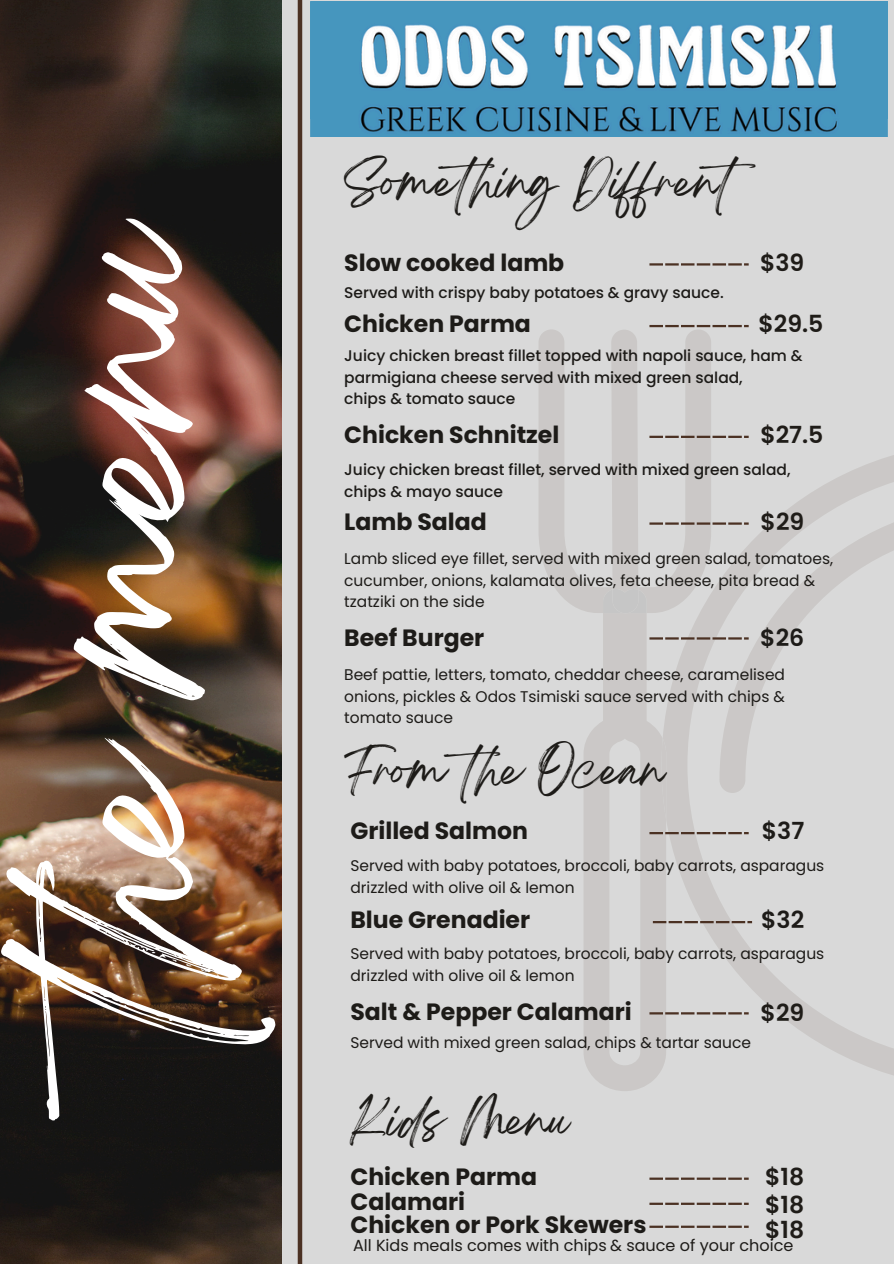
<style>
.page{position:relative;width:894px;height:1264px;background:#fff}
.page>*{position:absolute;margin:0;border:0;box-sizing:border-box;transform-origin:0 0}
.t1{font:184.95px "Breathing";color:#fff}
.t2{font:40.05px "Breathing";color:#1d1b18}
.t3{font:700 23.55px "Poppins";color:#1d1b18}
.t4{font:600 23.55px "Poppins";color:#1f1c18}
.t5{font:600 23.55px "Poppins";color:#1d1b18}
.t6{font:16.05px "Poppins";color:#1d1b18}
.t7{font:15.45px/21.3px "Poppins";color:#1d1b18}
.t8{font:500 15.45px/21.3px "Poppins";color:#1d1b18}
</style>
<div class="page">
<div style="left:0;top:0;width:893px;height:1263px;background:#d9d9d9"></div>
<img style="left:0;top:0;width:282px;height:1263px">
<div style="left:297px;top:0;width:5px;height:1263px;background:#4b3123"></div>
<svg style="left:751px;top:455px;width:142px;height:620px"></svg>
<svg style="left:751px;top:502px;width:142px;height:291px"></svg>
<svg style="left:649px;top:263px;width:99px;height:2px"></svg>
<img style="left:310px;top:2px;width:577px;height:134px">
<svg style="left:649px;top:1177px;width:99px;height:2px"></svg>
<svg style="left:539px;top:325px;width:212px;height:766px"></svg>
<svg style="left:649px;top:1202px;width:99px;height:2px"></svg>
<svg style="left:649px;top:1225px;width:99px;height:2px"></svg>
<p class="t1" style="left:63px;top:1035px;width:824px;rotate:-90deg">the menu</p>
<h2 class="t2" style="left:344px;top:169px;width:431px">Something Diffrent</h2>
<h1 class="t3" style="left:344px;top:246px;width:221px">Slow cooked lamb</h1>
<p class="t4" style="left:759px;top:246px;width:46px">$39</p>
<h3 class="t8" style="left:344px;top:281px;width:381px">Served with crispy baby potatoes &amp; gravy sauce.</h3>
<h4 class="t3" style="left:344px;top:307px;width:188px">Chicken Parma</h4>
<h3 class="t8" style="left:344px;top:345px;width:460px">Juicy chicken breast fillet topped with napoli sauce, ham &amp; parmigiana cheese served with mixed green salad,<br>chips &amp; tomato sauce</h3>
<h3 class="t4" style="left:758px;top:307px;width:66px">$29.5</h3>
<p class="t3" style="left:344px;top:418px;width:216px">Chicken Schnitzel</p>
<h3 class="t4" style="left:760px;top:418px;width:65px">$27.5</h3>
<h3 class="t8" style="left:344px;top:459px;width:447px">Juicy chicken breast fillet, served with mixed green salad, chips &amp; mayo sauce</h3>
<h3 class="t3" style="left:344px;top:505px;width:144px">Lamb Salad</h3>
<h3 class="t4" style="left:760px;top:505px;width:45px">$29</h3>
<h3 class="t7" style="left:344px;top:548px;width:490px">Lamb sliced eye fillet, served with mixed green salad, tomatoes, cucumber, onions, kalamata olives, feta cheese, pita bread &amp; tzatziki on the side</h3>
<h3 class="t3" style="left:344px;top:621px;width:141px">Beef Burger</h3>
<h4 class="t5" style="left:760px;top:621px;width:45px">$26</h4>
<h3 class="t7" style="left:344px;top:664px;width:442px;text-align:justify">Beef pattie, letters, tomato, cheddar cheese, caramelised onions, pickles &amp; Odos Tsimiski sauce served with chips &amp; tomato sauce</h3>
<h4 class="t2" style="left:344px;top:757px;width:321px">From the Ocean</h4>
<h3 class="t3" style="left:350px;top:814px;width:179px">Grilled Salmon</h3>
<p class="t5" style="left:761px;top:814px;width:44px">$37</p>
<h3 class="t7" style="left:350px;top:855px;width:475px">Served with baby potatoes, broccoli, baby carrots, asparagus drizzled with olive oil &amp; lemon</h3>
<p class="t3" style="left:350px;top:903px;width:181px">Blue Grenadier</p>
<h3 class="t5" style="left:761px;top:903px;width:45px">$32</h3>
<h3 class="t7" style="left:350px;top:943px;width:475px">Served with baby potatoes, broccoli, baby carrots, asparagus drizzled with olive oil &amp; lemon</h3>
<h3 class="t3" style="left:350px;top:994px;width:283px">Salt &amp; Pepper Calamari</h3>
<p class="t7" style="left:350px;top:1031px;width:402px">Served with mixed green salad, chips &amp; tartar sauce</p>
<h2 class="t4" style="left:760px;top:995px;width:45px">$29</h2>
<p class="t2" style="left:350px;top:1107px;width:220px">Kids Menu</p>
<h3 class="t3" style="left:350px;top:1160px;width:188px">Chicken Parma</h3>
<p class="t4" style="left:765px;top:1160px;width:41px">$18</p>
<h2 class="t3" style="left:350px;top:1185px;width:116px">Calamari</h2>
<h3 class="t3" style="left:350px;top:1208px;width:297px">Chicken or Pork Skewers</h3>
<h3 class="t4" style="left:765px;top:1187px;width:41px">$18</h3>
<h3 class="t4" style="left:765px;top:1213px;width:41px">$18</h3>
<h3 class="t6" style="left:353px;top:1234px;width:442px">All Kids meals comes with chips &amp; sauce of your choice</h3>
</div>
